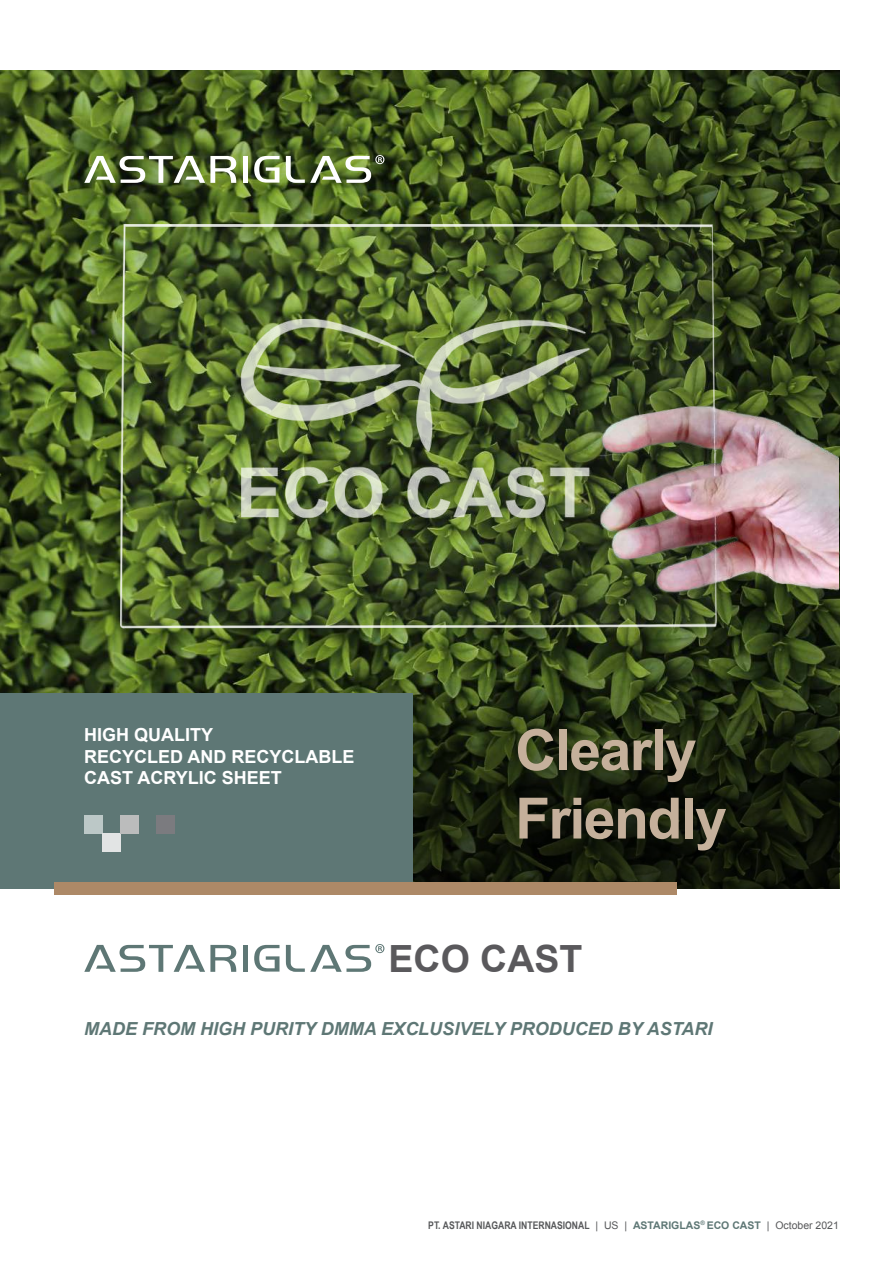
<style>
.page{position:relative;width:893px;height:1263px;background:#fff}
.page>*{position:absolute;margin:0;border:0;box-sizing:border-box;transform-origin:0 0}
.t1{font:700 57px/68.4px "Arial";letter-spacing:-.025em;color:#c5b09b}
.t2{font:700 37.5px "Arial";color:#5a595c}
.t3{font:italic 700 18px "Arial";color:#5e7775}
.t4{font:700 18px/21.6px "Arial";color:#fff}
.t5{font:700 10.5px "Arial Narrow";color:#57585a}
.s1{font-family:"Arial";font-weight:400}
.s2{font-family:"Arial";color:#5e7775}
</style>
<div class="page">
<img style="left:0;top:70px;width:839px;height:819px">
<svg style="left:1px;top:660px;width:837px;height:228px;background:#19220d"></svg>
<div style="left:0;top:694px;width:412px;height:195px;background:#5e7775"></div>
<div style="left:243px;top:945px;width:5px;height:27px;background:#5e7775"></div>
<svg style="left:254px;top:945px;width:25px;height:26px"></svg>
<svg style="left:84px;top:945px;width:152px;height:27px"></svg>
<svg style="left:286px;top:944px;width:98px;height:28px"></svg>
<div style="left:243px;top:156px;width:5px;height:27px;background:#fff"></div>
<svg style="left:254px;top:156px;width:25px;height:27px"></svg>
<svg style="left:84px;top:156px;width:152px;height:27px"></svg>
<svg style="left:286px;top:155px;width:98px;height:28px"></svg>
<div style="left:54px;top:882px;width:622px;height:13px;background:#ad8967"></div>
<div style="left:84px;top:815px;width:18px;height:18px;background:#bcc8c7"></div>
<div style="left:157px;top:815px;width:18px;height:18px;background:#7b7b7f"></div>
<div style="left:102px;top:833px;width:18px;height:18px;background:#e2e4e4"></div>
<div style="left:120px;top:815px;width:18px;height:18px;background:#bbbcbc"></div>
<img style="left:121px;top:224px;width:718px;height:484px">
<h3 class="t4" style="left:84px;top:724px;width:272px">HIGH QUALITY<br>RECYCLED AND RECYCLABLE<br>CAST ACRYLIC SHEET</h3>
<h1 class="t1" style="left:515px;top:718px;width:213px">Clearly<br>Friendly</h1>
<h2 class="t2" style="left:389px;top:934px;width:195px">ECO CAST</h2>
<h3 class="t3" style="left:84px;top:1017px;width:630px">MADE FROM HIGH PURITY DMMA EXCLUSIVELY PRODUCED BY ASTARI</h3>
<p class="t5" style="left:428px;top:1217px;width:412px">PT. ASTARI NIAGARA INTERNASIONAL <span class="s1">| US |</span> <span class="s2">ASTARIGLAS</span><sup>®</sup> <span class="s2">ECO CAST</span> <span class="s1">| October 2021</span></p>
</div>
